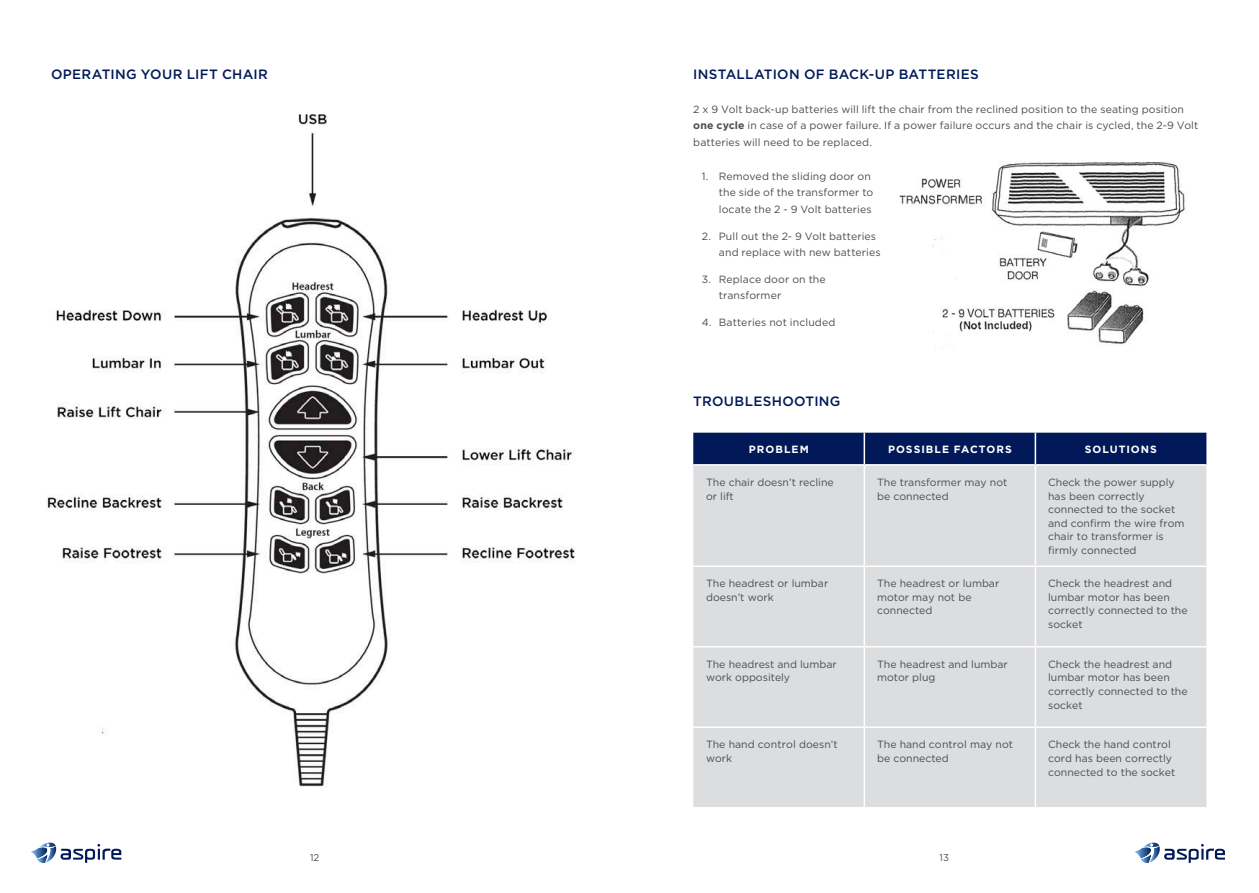
<style>
.page{position:relative;width:1259px;height:893px;background:#fff}
.page>*{position:absolute;margin:0;border:0;box-sizing:border-box;transform-origin:0 0}
.subsub_no_space_afte{font:500 13.5px "Gotham";letter-spacing:.025em;color:#011958}
.table2{font:10.5px/13.5px "Gotham";color:#4b4c4d}
.body{font:10.5px/16.5px "Gotham";letter-spacing:.01em;color:#4b4c4d}
.table2-2{font:700 10.5px "Gotham";letter-spacing:.095em;color:#fff}
.t1{font:9.75px "Gotham";color:#4b4c4d}
.s1{font-weight:700}
</style>
<div class="page">
<svg style="left:1134px;top:843px;width:91px;height:20px"></svg>
<svg style="left:31px;top:843px;width:90px;height:20px"></svg>
<img style="left:47px;top:114px;width:528px;height:673px">
<img style="left:899px;top:162px;width:286px;height:184px">
<div style="left:693px;top:433px;width:513px;height:31px;background:#011958"></div>
<div style="left:693px;top:466px;width:513px;height:341px;background:#dcdddf"></div>
<hr style="left:863px;top:433px;width:2px;height:31px;background:#fff">
<hr style="left:1034px;top:433px;width:2px;height:31px;background:#fff">
<hr style="left:863px;top:466px;width:2px;height:100px;background:#fff">
<hr style="left:1034px;top:466px;width:2px;height:100px;background:#fff">
<hr style="left:693px;top:566px;width:171px;height:1px;background:#fff">
<hr style="left:864px;top:566px;width:171px;height:1px;background:#fff">
<hr style="left:863px;top:567px;width:2px;height:79px;background:#fff">
<hr style="left:1035px;top:566px;width:171px;height:1px;background:#fff">
<hr style="left:1034px;top:567px;width:2px;height:79px;background:#fff">
<hr style="left:693px;top:646px;width:171px;height:1px;background:#fff">
<hr style="left:864px;top:646px;width:171px;height:1px;background:#fff">
<hr style="left:863px;top:647px;width:2px;height:79px;background:#fff">
<hr style="left:1035px;top:646px;width:171px;height:1px;background:#fff">
<hr style="left:1034px;top:647px;width:2px;height:79px;background:#fff">
<hr style="left:693px;top:726px;width:171px;height:2px;background:#fff">
<hr style="left:864px;top:726px;width:171px;height:2px;background:#fff">
<hr style="left:863px;top:728px;width:2px;height:79px;background:#fff">
<hr style="left:1035px;top:726px;width:171px;height:2px;background:#fff">
<hr style="left:1034px;top:728px;width:2px;height:79px;background:#fff">
<p class="subsub_no_space_afte" style="left:51px;top:67px;width:218px">OPERATING YOUR LIFT CHAIR</p>
<p class="subsub_no_space_afte" style="left:693px;top:67px;width:287px">INSTALLATION OF BACK-UP BATTERIES</p>
<p class="body" style="left:693px;top:100px;width:506px">2 x 9 Volt back-up batteries will lift the chair from the reclined position to the seating position <span class="s1">one cycle</span> in case of a power failure. If a power failure occurs and the chair is cycled, the 2-9 Volt batteries will need to be replaced.</p>
<p class="body" style="left:719px;top:168px;width:156px;text-indent:-17px">1. Removed the sliding door on the side of the transformer to locate the 2 - 9 Volt batteries</p>
<p class="body" style="left:719px;top:227px;width:163px;text-indent:-17px">2. Pull out the 2- 9 Volt batteries and replace with new batteries</p>
<p class="body" style="left:719px;top:271px;width:108px;text-indent:-17px">3. Replace door on the transformer</p>
<p class="body" style="left:702px;top:314px;width:135px">4. Batteries not included</p>
<p class="subsub_no_space_afte" style="left:693px;top:394px;width:149px">TROUBLESHOOTING</p>
<p class="table2-2" style="left:749px;top:442px;width:61px">PROBLEM</p>
<p class="table2-2" style="left:888px;top:442px;width:125px">POSSIBLE FACTORS</p>
<p class="table2-2" style="left:1085px;top:442px;width:74px">SOLUTIONS</p>
<p class="table2" style="left:706px;top:475px;width:129px">The chair doesn’t recline or lift</p>
<p class="table2" style="left:877px;top:475px;width:132px">The transformer may not be connected</p>
<p class="table2" style="left:1048px;top:475px;width:138px">Check the power supply has been correctly connected to the socket and confirm the wire from chair to transformer is firmly connected</p>
<p class="table2" style="left:706px;top:577px;width:124px">The headrest or lumbar doesn’t work</p>
<p class="table2" style="left:877px;top:577px;width:124px">The headrest or lumbar motor may not be connected</p>
<p class="table2" style="left:1048px;top:577px;width:141px">Check the headrest and lumbar motor has been correctly connected to the socket</p>
<p class="table2" style="left:706px;top:657px;width:132px">The headrest and lumbar work oppositely</p>
<p class="table2" style="left:877px;top:657px;width:132px">The headrest and lumbar motor plug</p>
<p class="table2" style="left:1048px;top:657px;width:141px">Check the headrest and lumbar motor has been correctly connected to the socket</p>
<p class="table2" style="left:706px;top:738px;width:133px">The hand control doesn’t work</p>
<p class="table2" style="left:877px;top:738px;width:137px">The hand control may not be connected</p>
<p class="table2" style="left:1048px;top:738px;width:129px">Check the hand control cord has been correctly connected to the socket</p>
<p class="t1" style="left:310px;top:851px;width:11px">12</p>
<p class="t1" style="left:939px;top:851px;width:11px">13</p>
</div>
